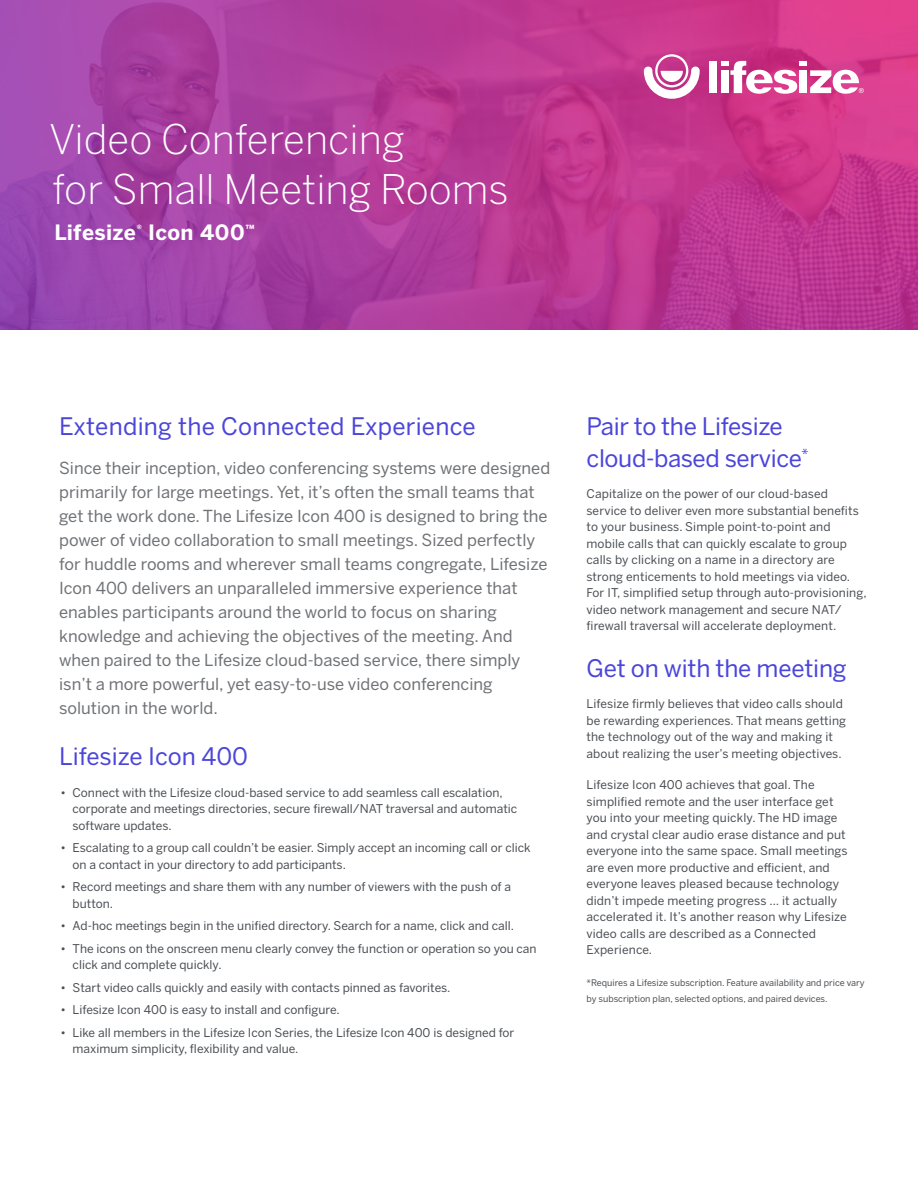
<style>
.page{position:relative;width:918px;height:1188px;background:#fff}
.page>*{position:absolute;margin:0;border:0;box-sizing:border-box;transform-origin:0 0}
.t1{font:300 40.5px/49.5px "Benton Sans";color:#fff}
.t2{font:24px/31.5px "Benton Sans";letter-spacing:-.01em;color:#4b45da}
.t3{font:24px "Benton Sans";letter-spacing:.01em;color:#4b45da}
.t4{font:700 21px "Benton Sans";letter-spacing:.015em;color:#fff}
.t5{font:16.5px/24px "Benton Sans";color:#6f7276}
.t6{font:12px/16.5px "Benton Sans";color:#4b4f54}
.t7{font:9px/16.5px "Benton Sans";color:#4b4f54}
</style>
<div class="page">
<svg style="left:0;top:0;width:918px;height:330px;background:#b53c99"></svg>
<svg style="left:644px;top:54px;width:56px;height:45px"></svg>
<div style="left:709px;top:62px;width:8px;height:31px;background:#fff"></div>
<svg style="left:721px;top:61px;width:143px;height:33px"></svg>
<h1 class="t1" style="left:49px;top:114px;width:461px">Video Conferencing<br>for Small Meeting Rooms</h1>
<h3 class="t4" style="left:54px;top:219px;width:202px">Lifesize<sup>®</sup> Icon 400<sup>™</sup></h3>
<h2 class="t3" style="left:59px;top:412px;width:418px">Extending the Connected Experience</h2>
<p class="t5" style="left:59px;top:456px;width:493px">Since their inception, video conferencing systems were designed primarily for large meetings. Yet, it’s often the small teams that get the work done. The Lifesize Icon 400 is designed to bring the power of video collaboration to small meetings. Sized perfectly for huddle rooms and wherever small teams congregate, Lifesize Icon 400 delivers an unparalleled immersive experience that enables participants around the world to focus on sharing knowledge and achieving the objectives of the meeting. And when paired to the Lifesize cloud-based service, there simply isn’t a more powerful, yet easy-to-use video conferencing solution in the world.</p>
<h2 class="t2" style="left:59px;top:741px;width:191px">Lifesize Icon 400</h2>
<p class="t6" style="left:73px;top:784px;width:446px;text-indent:-12px">• Connect with the Lifesize cloud-based service to add seamless call escalation, corporate and meetings directories, secure firewall/NAT traversal and automatic software updates.</p>
<p class="t6" style="left:73px;top:840px;width:460px;text-indent:-12px">• Escalating to a group call couldn’t be easier. Simply accept an incoming call or click on a contact in your directory to add participants.</p>
<p class="t6" style="left:73px;top:879px;width:440px;text-indent:-12px">• Record meetings and share them with any number of viewers with the push of a button.</p>
<p class="t6" style="left:61px;top:918px;width:455px">• Ad-hoc meetings begin in the unified directory. Search for a name, click and call.</p>
<p class="t6" style="left:73px;top:940px;width:465px;text-indent:-12px">• The icons on the onscreen menu clearly convey the function or operation so you can click and complete quickly.</p>
<p class="t6" style="left:61px;top:979px;width:391px">• Start video calls quickly and easily with contacts pinned as favorites.</p>
<p class="t6" style="left:61px;top:1002px;width:281px">• Lifesize Icon 400 is easy to install and configure.</p>
<p class="t6" style="left:73px;top:1024px;width:443px;text-indent:-12px">• Like all members in the Lifesize Icon Series, the Lifesize Icon 400 is designed for maximum simplicity, flexibility and value.</p>
<h2 class="t2" style="left:586px;top:411px;width:224px">Pair to the Lifesize cloud-based service<sup>*</sup></h2>
<p class="t6" style="left:586px;top:486px;width:282px">Capitalize on the power of our cloud-based service to deliver even more substantial benefits to your business. Simple point-to-point and mobile calls that can quickly escalate to group calls by clicking on a name in a directory are strong enticements to hold meetings via video.<br>For IT, simplified setup through auto-provisioning, video network management and secure NAT/ firewall traversal will accelerate deployment.</p>
<h2 class="t2" style="left:586px;top:652px;width:262px">Get on with the meeting</h2>
<p class="t6" style="left:586px;top:696px;width:261px">Lifesize firmly believes that video calls should be rewarding experiences. That means getting the technology out of the way and making it about realizing the user’s meeting objectives.</p>
<p class="t6" style="left:586px;top:777px;width:263px">Lifesize Icon 400 achieves that goal. The simplified remote and the user interface get you into your meeting quickly. The HD image and crystal clear audio erase distance and put everyone into the same space. Small meetings are even more productive and efficient, and everyone leaves pleased because technology didn’t impede meeting progress … it actually accelerated it. It’s another reason why Lifesize video calls are described as a Connected Experience.</p>
<p class="t7" style="left:586px;top:974px;width:280px">*Requires a Lifesize subscription. Feature availability and price vary by subscription plan, selected options, and paired devices.</p>
</div>
